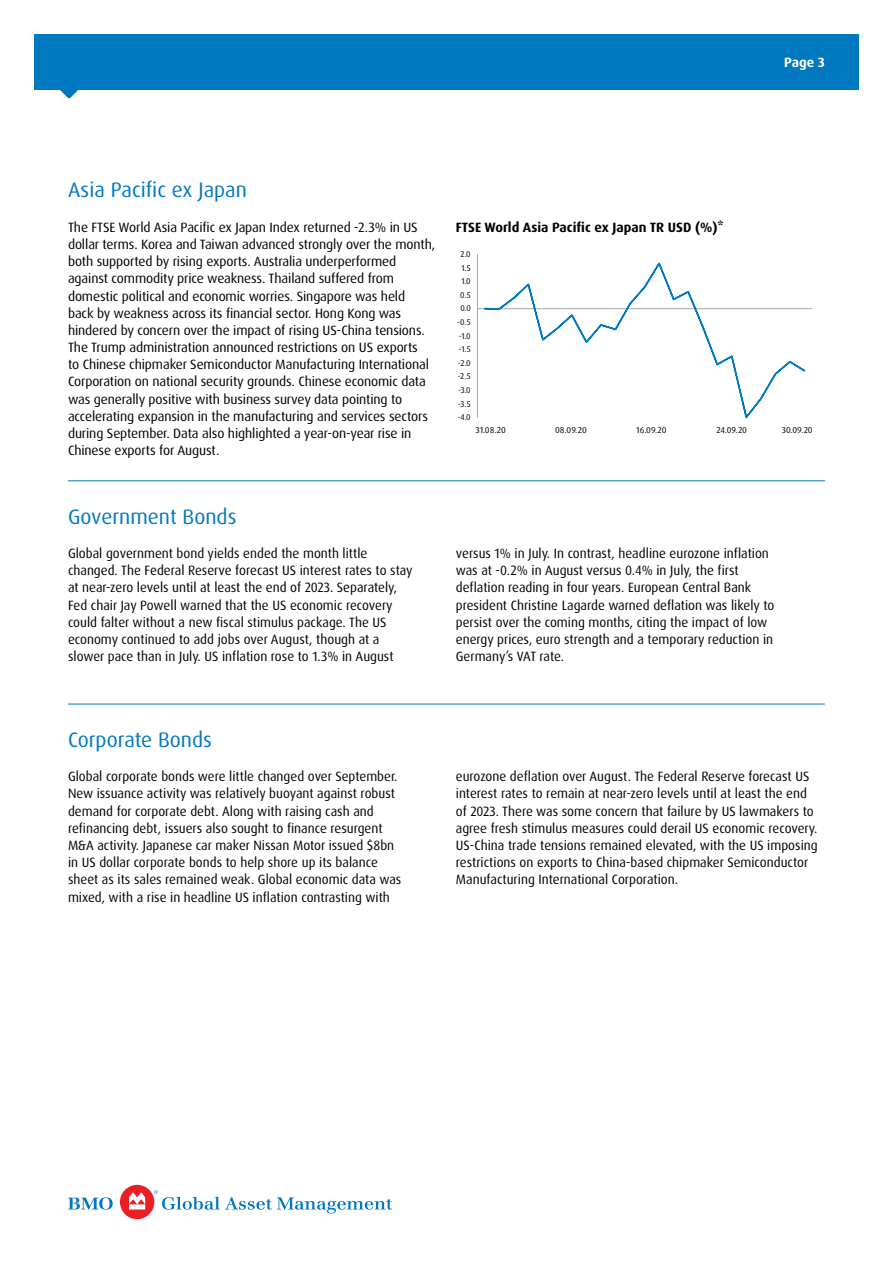
<style>
.page{position:relative;width:893px;height:1263px;background:#fff}
.page>*{position:absolute;margin:0;border:0;box-sizing:border-box;transform-origin:0 0}
.t1{font:21px "Dax Pro";color:#0079c1}
.t2{font:13.5px/17.1px "Dax Pro";letter-spacing:-.005em;color:#000}
.t3{font:700 13.5px "Dax Pro";color:#000}
.t4{font:700 13.5px "Dax Pro";color:#fff}
.t5{font:8.55px "Dax Pro";letter-spacing:-.005em;color:#000}
.t6{font:8.4px "Dax Pro";color:#000}
</style>
<div class="page">
<div style="left:34px;top:34px;width:825px;height:56px;background:#0079c1"></div>
<svg style="left:60px;top:90px;width:18px;height:8px"></svg>
<svg style="left:68px;top:1197px;width:45px;height:13px"></svg>
<div style="left:120px;top:1185px;width:34px;height:34px;background:#ed1d24;border-radius:50%"></div>
<svg style="left:129px;top:1192px;width:16px;height:17px"></svg>
<svg style="left:154px;top:1190px;width:238px;height:23px"></svg>
<hr style="left:477px;top:308px;width:335px;height:1px;background:#a7a9ac">
<hr style="left:477px;top:254px;width:1px;height:163px;background:#a7a9ac">
<svg style="left:483px;top:262px;width:324px;height:157px"></svg>
<hr style="left:68px;top:480px;width:757px;height:1px;background:#0079c1">
<hr style="left:68px;top:704px;width:757px;height:1px;background:#0079c1">
<p class="t4" style="left:784px;top:54px;width:42px">Page 3</p>
<h1 class="t1" style="left:68px;top:177px;width:180px">Asia Pacific ex Japan</h1>
<p class="t2" style="left:68px;top:219px;width:369px">The FTSE World Asia Pacific ex Japan Index returned -2.3% in US dollar terms. Korea and Taiwan advanced strongly over the month, both supported by rising exports. Australia underperformed against commodity price weakness. Thailand suffered from domestic political and economic worries. Singapore was held<br>back by weakness across its financial sector. Hong Kong was hindered by concern over the impact of rising US-China tensions.<br>The Trump administration announced restrictions on US exports<br>to Chinese chipmaker Semiconductor Manufacturing International Corporation on national security grounds. Chinese economic data was generally positive with business survey data pointing to accelerating expansion in the manufacturing and services sectors during September. Data also highlighted a year-on-year rise in Chinese exports for August.</p>
<p class="t3" style="left:456px;top:218px;width:269px">FTSE World Asia Pacific ex Japan TR USD (%)*</p>
<p class="t6" style="left:460px;top:249px;width:12px">2.0</p>
<p class="t6" style="left:461px;top:262px;width:11px">1.5</p>
<p class="t6" style="left:461px;top:276px;width:11px">1.0</p>
<p class="t6" style="left:460px;top:289px;width:12px">0.5</p>
<p class="t6" style="left:460px;top:303px;width:12px">0.0</p>
<p class="t6" style="left:457px;top:317px;width:15px">-0.5</p>
<p class="t6" style="left:459px;top:330px;width:13px">-1.0</p>
<p class="t6" style="left:459px;top:344px;width:14px">-1.5</p>
<p class="t6" style="left:458px;top:357px;width:14px">-2.0</p>
<p class="t6" style="left:458px;top:371px;width:14px">-2.5</p>
<p class="t6" style="left:458px;top:385px;width:14px">-3.0</p>
<p class="t6" style="left:458px;top:398px;width:14px">-3.5</p>
<p class="t6" style="left:458px;top:412px;width:15px">-4.0</p>
<p class="t5" style="left:475px;top:424px;width:32px">31.08.20</p>
<p class="t5" style="left:555px;top:424px;width:33px">08.09.20</p>
<p class="t5" style="left:636px;top:424px;width:32px">16.09.20</p>
<p class="t5" style="left:716px;top:424px;width:32px">24.09.20</p>
<p class="t5" style="left:782px;top:424px;width:32px">30.09.20</p>
<h1 class="t1" style="left:68px;top:503px;width:170px">Government Bonds</h1>
<p class="t2" style="left:68px;top:545px;width:346px">Global government bond yields ended the month little changed. The Federal Reserve forecast US interest rates to stay at near-zero levels until at least the end of 2023. Separately, Fed chair Jay Powell warned that the US economic recovery could falter without a new fiscal stimulus package. The US economy continued to add jobs over August, though at a slower pace than in July. US inflation rose to 1.3% in August</p>
<p class="t2" style="left:456px;top:545px;width:320px">versus 1% in July. In contrast, headline eurozone inflation was at -0.2% in August versus 0.4% in July, the first deflation reading in four years. European Central Bank president Christine Lagarde warned deflation was likely to persist over the coming months, citing the impact of low energy prices, euro strength and a temporary reduction in Germany’s VAT rate.</p>
<h1 class="t1" style="left:68px;top:726px;width:145px">Corporate Bonds</h1>
<p class="t2" style="left:68px;top:768px;width:335px">Global corporate bonds were little changed over September.<br>New issuance activity was relatively buoyant against robust demand for corporate debt. Along with raising cash and refinancing debt, issuers also sought to finance resurgent M&amp;A activity. Japanese car maker Nissan Motor issued $8bn in US dollar corporate bonds to help shore up its balance sheet as its sales remained weak. Global economic data was mixed, with a rise in headline US inflation contrasting with</p>
<p class="t2" style="left:456px;top:768px;width:363px">eurozone deflation over August. The Federal Reserve forecast US interest rates to remain at near-zero levels until at least the end of 2023. There was some concern that failure by US lawmakers to agree fresh stimulus measures could derail US economic recovery.<br>US-China trade tensions remained elevated, with the US imposing restrictions on exports to China-based chipmaker Semiconductor Manufacturing International Corporation.</p>
</div>
